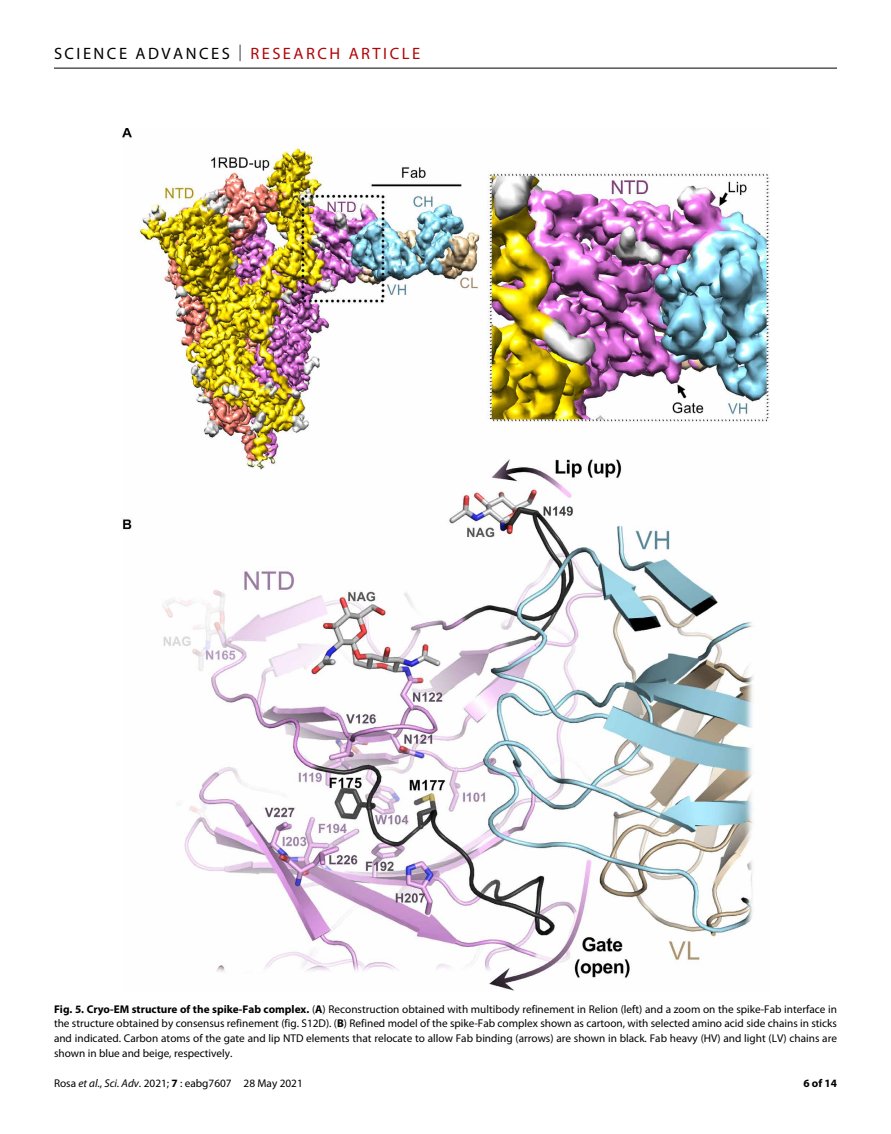
<style>
.page{position:relative;width:891px;height:1134px;background:#fff}
.page>*{position:absolute;margin:0;border:0;box-sizing:border-box;transform-origin:0 0}
.t1{font:16.5px "Myriad Pro";letter-spacing:.15em;color:#000}
.t2{font:11.25px/15px "Myriad Pro";color:#000;text-align:justify}
.t3{font:700 11.25px "Myriad Pro";color:#000}
.s1{font-weight:300}
.s2{color:#b10508}
.s3{font-weight:700}
.s4{font-style:italic}
</style>
<div class="page">
<hr style="left:54px;top:68px;width:783px;height:1px;background:#000">
<img style="left:122px;top:128px;width:647px;height:863px">
<h1 class="t1" style="left:54px;top:40px;width:368px">SCIENCE ADVANCES <span class="s1">|</span> <span class="s2">RESEARCH ARTICLE</span></h1>
<p class="t2" style="left:54px;top:1001px;width:785px"><span class="s3">Fig. 5. Cryo-EM structure of the spike-Fab complex.</span> (<span class="s3">A</span>) Reconstruction obtained with multibody refinement in Relion (left) and a zoom on the spike-Fab interface in the structure obtained by consensus refinement (fig. S12D). (<span class="s3">B</span>) Refined model of the spike-Fab complex shown as cartoon, with selected amino acid side chains in sticks and indicated. Carbon atoms of the gate and lip NTD elements that relocate to allow Fab binding (arrows) are shown in black. Fab heavy (HV) and light (LV) chains are shown in blue and beige, respectively.</p>
<p class="t2" style="left:54px;top:1076px;width:250px">Rosa <span class="s4">et al</span>., <span class="s4">Sci. Adv.</span> 2021; <span class="s3">7</span> : eabg7607 28 May 2021</p>
<p class="t3" style="left:803px;top:1074px;width:35px">6 of 14</p>
</div>
